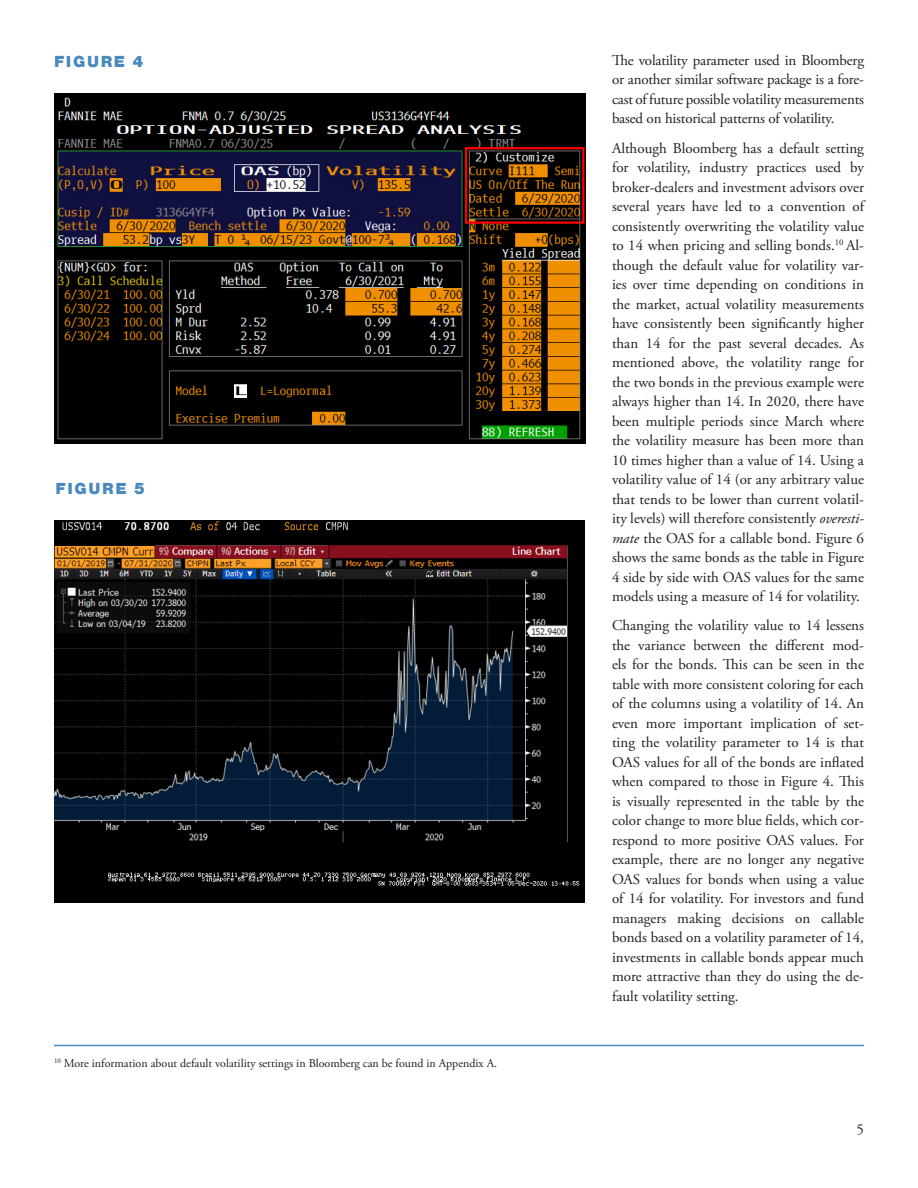
<style>
.page{position:relative;width:918px;height:1188px;background:#fff}
.page>*{position:absolute;margin:0;border:0;box-sizing:border-box;transform-origin:0 0}
.M_Figure{font:16.5px "Nimbus San D Blac";letter-spacing:.1em;color:#4a89be}
.M_Body{font:15px/19.5px "Adobe Garamond Pro";color:#231f20;text-align:justify}
.M_Footnote{font:12px "Adobe Garamond Pro";color:#231f20}
.s1{font-style:italic}
</style>
<div class="page">
<img style="left:54px;top:94px;width:532px;height:349px">
<svg style="left:464px;top:146px;width:122px;height:79px;background:#4e2407"></svg>
<img style="left:54px;top:521px;width:531px;height:382px">
<hr style="left:54px;top:1045px;width:810px;height:1px;background:#4a89be">
<p class="M_Figure" style="left:54px;top:52px;width:91px">FIGURE 4</p>
<p class="M_Figure" style="left:56px;top:479px;width:91px">FIGURE 5</p>
<p class="M_Footnote" style="left:54px;top:1055px;width:445px"><sup>10</sup> More information about default volatility settings in Bloomberg can be found in Appendix A.</p>
<p class="M_Body" style="left:612px;top:51px;width:254px">The volatility parameter used in Bloomberg or another similar software package is a fore&shy;cast of future possible volatility measurements based on historical patterns of volatility.</p>
<p class="M_Body" style="left:612px;top:139px;width:254px">Although Bloomberg has a default setting for volatility, industry practices used by broker-dealers and investment advisors over several years have led to a convention of consistently overwriting the volatility value to 14 when pricing and selling bonds.<sup>10</sup> Al&shy;though the default value for volatility var&shy;ies over time depending on conditions in the market, actual volatility measurements have consistently been significantly higher than 14 for the past several decades. As mentioned above, the volatility range for the two bonds in the previous example were always higher than 14. In 2020, there have been multiple periods since March where the volatility measure has been more than 10 times higher than a value of 14. Using a volatility value of 14 (or any arbitrary value that tends to be lower than current volatil&shy;ity levels) will therefore consistently <span class="s1">overesti&shy;mate</span> the OAS for a callable bond. Figure 6 shows the same bonds as the table in Figure 4 side by side with OAS values for the same models using a measure of 14 for volatility.</p>
<p class="M_Body" style="left:612px;top:616px;width:254px">Changing the volatility value to 14 lessens the variance between the different mod&shy;els for the bonds. This can be seen in the table with more consistent coloring for each of the columns using a volatility of 14. An even more important implication of set&shy;ting the volatility parameter to 14 is that OAS values for all of the bonds are inflated when compared to those in Figure 4. This is visually represented in the table by the color change to more blue fields, which cor&shy;respond to more positive OAS values. For example, there are no longer any negative OAS values for bonds when using a value of 14 for volatility. For investors and fund managers making decisions on callable bonds based on a volatility parameter of 14, investments in callable bonds appear much more attractive than they do using the de&shy;fault volatility setting.</p>
<p class="M_Body" style="left:856px;top:1120px;width:9px">5</p>
</div>
